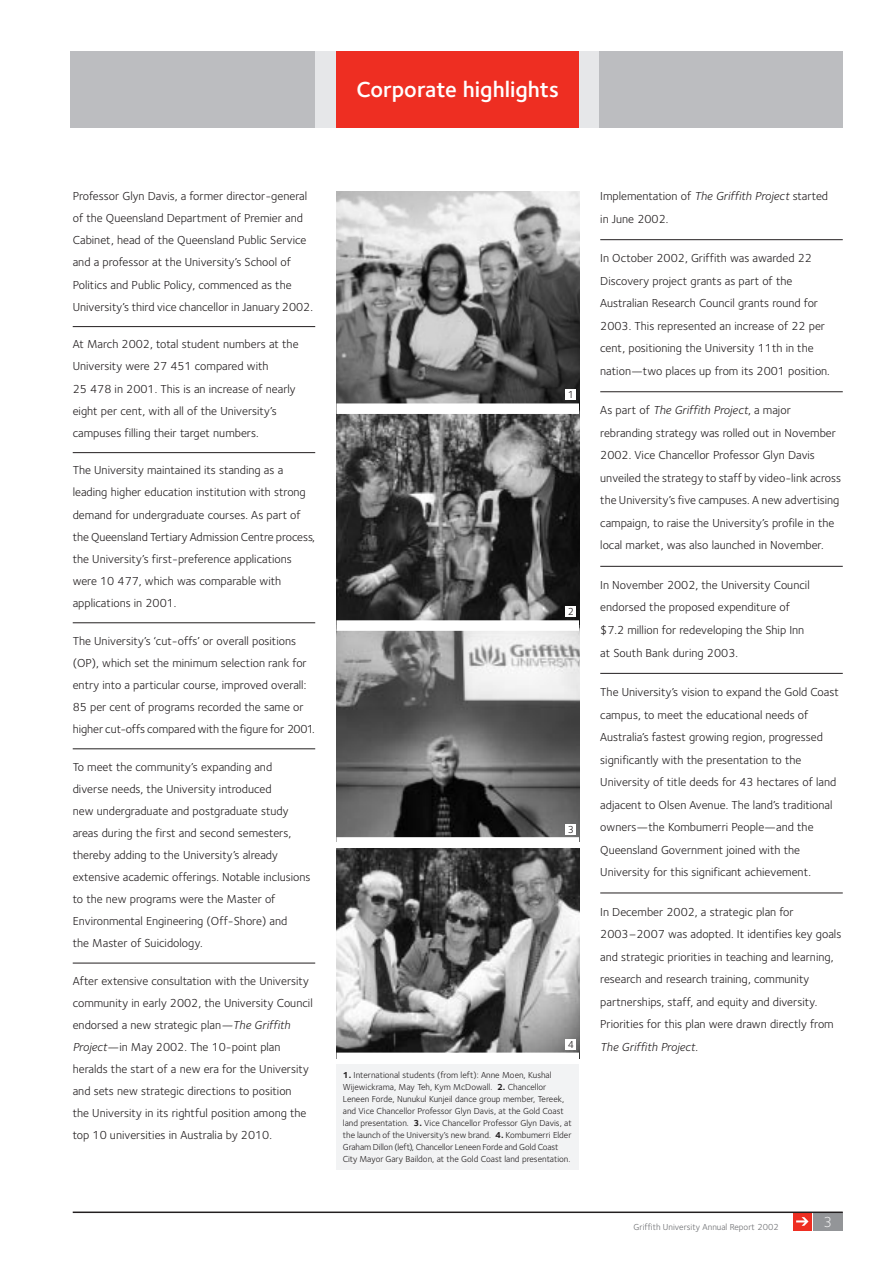
<style>
.page{position:relative;width:893px;height:1262px;background:#fff}
.page>*{position:absolute;margin:0;border:0;box-sizing:border-box;transform-origin:0 0}
.t1{font:600 22.5px "Foundry Sterling";color:#fff}
.t2{font:300 15px "Foundry Sterling";color:#fff}
.t3{font:12px/22px "Foundry Sterling";color:#231f20}
.t4{font:10.5px "Foundry Sterling";color:#231f20}
.t5{font:9px/12px "Foundry Sterling";color:#231f20}
.t6{font:9px "Foundry Sterling";color:#6c6d70}
.s1{font-style:italic}
.s2{font-weight:700}
</style>
<div class="page">
<hr style="left:73px;top:326px;width:242px;height:1px;background:#231f20">
<hr style="left:73px;top:452px;width:242px;height:1px;background:#231f20">
<hr style="left:73px;top:622px;width:242px;height:1px;background:#231f20">
<hr style="left:73px;top:748px;width:242px;height:1px;background:#231f20">
<hr style="left:73px;top:962px;width:242px;height:1px;background:#231f20">
<hr style="left:600px;top:239px;width:242px;height:1px;background:#231f20">
<hr style="left:600px;top:391px;width:242px;height:1px;background:#231f20">
<hr style="left:600px;top:566px;width:242px;height:1px;background:#231f20">
<hr style="left:600px;top:673px;width:242px;height:1px;background:#231f20">
<hr style="left:600px;top:892px;width:242px;height:1px;background:#231f20">
<div style="left:336px;top:1063px;width:243px;height:106px;background:#f2f3f4"></div>
<div style="left:793px;top:1212px;width:18px;height:18px;background:#ee2e22"></div>
<svg style="left:796px;top:1217px;width:12px;height:8px"></svg>
<div style="left:813px;top:1212px;width:29px;height:18px;background:#939598"></div>
<div style="left:315px;top:51px;width:285px;height:77px;background:#e6e7e9"></div>
<div style="left:71px;top:51px;width:244px;height:77px;background:#bcbdc0"></div>
<div style="left:599px;top:51px;width:243px;height:77px;background:#bcbdc0"></div>
<div style="left:336px;top:51px;width:243px;height:77px;background:#ee2e22"></div>
<hr style="left:73px;top:1211px;width:769px;height:2px;background:#231f20">
<img style="left:336px;top:191px;width:243px;height:212px">
<svg style="left:336px;top:414px;width:243px;height:206px;background:#525252"></svg>
<svg style="left:336px;top:631px;width:243px;height:206px;background:#737373"></svg>
<img style="left:336px;top:848px;width:243px;height:204px">
<div style="left:566px;top:389px;width:10px;height:11px;background:#fff"></div>
<div style="left:566px;top:606px;width:10px;height:10px;background:#fff"></div>
<div style="left:566px;top:824px;width:10px;height:10px;background:#fff"></div>
<div style="left:566px;top:1039px;width:10px;height:10px;background:#fff"></div>
<h1 class="t1" style="left:356px;top:81px;width:204px">Corporate highlights</h1>
<p class="t3" style="left:73px;top:186px;width:242px">Professor Glyn Davis, a former director-general of the Queensland Department of Premier and Cabinet, head of the Queensland Public Service and a professor at the University’s School of Politics and Public Policy, commenced as the University’s third vice chancellor in January 2002.</p>
<p class="t3" style="left:73px;top:334px;width:227px">At March 2002, total student numbers at the University were 27 451 compared with<br>25 478 in 2001. This is an increase of nearly eight per cent, with all of the University’s campuses filling their target numbers.</p>
<p class="t3" style="left:73px;top:460px;width:244px">The University maintained its standing as a leading higher education institution with strong demand for undergraduate courses. As part of the Queensland Tertiary Admission Centre process, the University’s first-preference applications were 10 477, which was comparable with applications in 2001.</p>
<p class="t3" style="left:73px;top:630px;width:243px">The University’s ‘cut-offs’ or overall positions (OP), which set the minimum selection rank for entry into a particular course, improved overall:<br>85 per cent of programs recorded the same or higher cut-offs compared with the figure for 2001.</p>
<p class="t3" style="left:73px;top:756px;width:239px">To meet the community’s expanding and diverse needs, the University introduced<br>new undergraduate and postgraduate study areas during the first and second semesters, thereby adding to the University’s already extensive academic offerings. Notable inclusions to the new programs were the Master of Environmental Engineering (Off-Shore) and<br>the Master of Suicidology.</p>
<p class="t3" style="left:73px;top:971px;width:241px">After extensive consultation with the University community in early 2002, the University Council endorsed a new strategic plan<span class="s1">—The Griffith Project</span>—in May 2002. The 10-point plan heralds the start of a new era for the University and sets new strategic directions to position<br>the University in its rightful position among the top 10 universities in Australia by 2010.</p>
<p class="t4" style="left:568px;top:391px;width:8px">1</p>
<p class="t4" style="left:568px;top:607px;width:8px">2</p>
<p class="t4" style="left:568px;top:825px;width:8px">3</p>
<p class="t4" style="left:568px;top:1040px;width:8px">4</p>
<p class="t5" style="left:343px;top:1069px;width:230px"><span class="s2">1.</span> International students (from left): Anne Moen, Kushal Wijewickrama, May Teh, Kym McDowall. <span class="s2">2.</span> Chancellor Leneen Forde, Nunukul Kunjeil dance group member, Tereek, and Vice Chancellor Professor Glyn Davis, at the Gold Coast land presentation. <span class="s2">3.</span> Vice Chancellor Professor Glyn Davis, at the launch of the University’s new brand. <span class="s2">4.</span> Kombumerri Elder Graham Dillon (left), Chancellor Leneen Forde and Gold Coast City Mayor Gary Baildon, at the Gold Coast land presentation.</p>
<p class="t3" style="left:600px;top:186px;width:229px;line-height:22.5px">Implementation of <span class="s1">The Griffith Project</span> started in June 2002.</p>
<p class="t3" style="left:600px;top:248px;width:231px;line-height:22.5px">In October 2002, Griffith was awarded 22<br>Discovery project grants as part of the Australian Research Council grants round for 2003. This represented an increase of 22 per cent, positioning the University 11th in the nation—two places up from its 2001 position.</p>
<p class="t3" style="left:600px;top:400px;width:242px;line-height:22.5px">As part of <span class="s1">The Griffith Project</span>, a major rebranding strategy was rolled out in November 2002. Vice Chancellor Professor Glyn Davis unveiled the strategy to staff by video-link across the University’s five campuses. A new advertising campaign, to raise the University’s profile in the local market, was also launched in November.</p>
<p class="t3" style="left:600px;top:575px;width:211px;line-height:22.5px">In November 2002, the University Council endorsed the proposed expenditure of $7.2 million for redeveloping the Ship Inn at South Bank during 2003.</p>
<p class="t3" style="left:600px;top:682px;width:240px;line-height:22.5px">The University’s vision to expand the Gold Coast campus, to meet the educational needs of Australia’s fastest growing region, progressed significantly with the presentation to the University of title deeds for 43 hectares of land adjacent to Olsen Avenue. The land’s traditional owners—the Kombumerri People—and the Queensland Government joined with the University for this significant achievement.</p>
<p class="t3" style="left:600px;top:901px;width:242px;line-height:22.5px">In December 2002, a strategic plan for 2003–2007 was adopted. It identifies key goals and strategic priorities in teaching and learning, research and research training, community partnerships, staff, and equity and diversity.<br>Priorities for this plan were drawn directly from <span class="s1">The Griffith Project</span>.</p>
<p class="t6" style="left:633px;top:1223px;width:146px">Griffith University Annual Report 2002</p>
<p class="t2" style="left:823px;top:1215px;width:10px">3</p>
</div>
